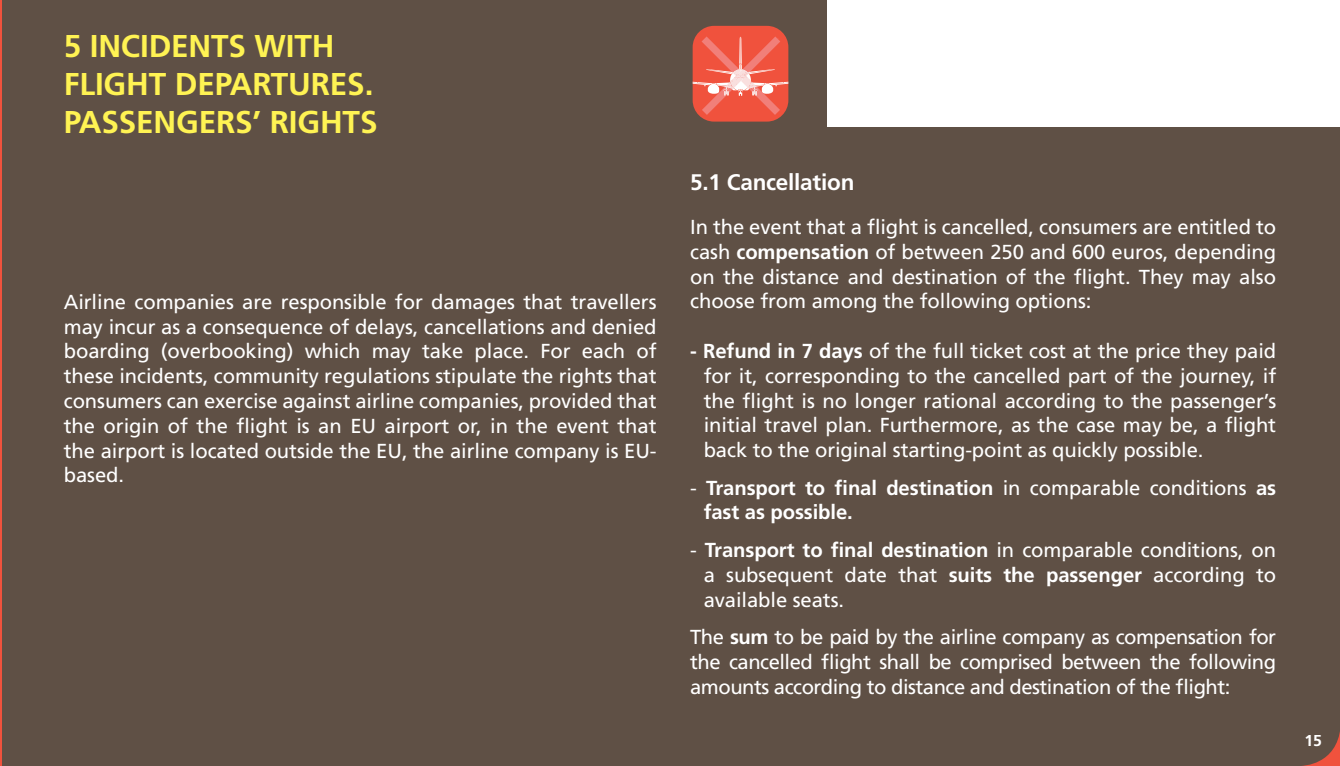
<style>
.page{position:relative;width:1340px;height:766px;background:#fff}
.page>*{position:absolute;margin:0;border:0;box-sizing:border-box;transform-origin:0 0}
.t1{font:700 31.5px "Frutiger LT Std";letter-spacing:-.005em;color:#fff353}
.t2{font:700 22.5px "Frutiger LT Std";letter-spacing:-.01em;color:#fff}
.t3{font:20.25px/24.8px "Frutiger LT Std";letter-spacing:-.005em;color:#fff;text-align:justify}
.t4{font:700 20.25px/24.8px "Frutiger LT Std";letter-spacing:-.005em;color:#fff}
.t5{font:700 15.75px "Frutiger LT Std";color:#fff}
.s1{font-weight:700}
.s2{font-weight:400}
</style>
<div class="page">
<div style="left:0;top:127px;width:1339px;height:638px;background:#5f5045"></div>
<div style="left:0;top:0;width:826px;height:147px;background:#5f5045"></div>
<svg style="left:1308px;top:736px;width:31px;height:29px"></svg>
<hr style="left:0;top:127px;width:1px;height:638px;background:#f0523d">
<hr style="left:0;top:0;width:1px;height:147px;background:#f0523d">
<div style="left:692px;top:26px;width:96px;height:95px;background:#f0523d;border-radius:21px"></div>
<svg style="left:692px;top:36px;width:96px;height:79px"></svg>
<p class="t1" style="left:64px;top:28px;width:272px">5 INCIDENTS WITH</p>
<p class="t1" style="left:64px;top:65px;width:311px">FLIGHT DEPARTURES.</p>
<p class="t1" style="left:64px;top:103px;width:315px">PASSENGERS’ RIGHTS</p>
<p class="t3" style="left:64px;top:289px;width:594px">Airline companies are responsible for damages that travellers may incur as a consequence of delays, cancellations and denied boarding (overbooking) which may take place. For each of these incidents, community regulations stipulate the rights that consumers can exercise against airline companies, provided that the origin of the flight is an EU airport or, in the event that the airport is located outside the EU, the airline company is EU&shy;based.</p>
<p class="t2" style="left:690px;top:169px;width:166px">5.1 Cancellation</p>
<p class="t3" style="left:690px;top:215px;width:587px">In the event that a flight is cancelled, consumers are entitled to cash <span class="s1">compensation</span> of between 250 and 600 euros, depending on the distance and destination of the flight. They may also choose from among the following options:</p>
<p class="t3" style="left:703px;top:338px;width:574px;text-indent:-14px"><span class="s1">- Refund in 7 days</span> of the full ticket cost at the price they paid for it, corresponding to the cancelled part of the journey, if the flight is no longer rational according to the passenger’s initial travel plan. Furthermore, as the case may be, a flight back to the original starting-point as quickly possible.</p>
<p class="t4" style="left:703px;top:475px;width:574px;text-indent:-14px"><span class="s2">-</span> Transport to final destination <span class="s2">in comparable conditions</span> as fast as possible.</p>
<p class="t3" style="left:703px;top:537px;width:574px;text-indent:-14px">- <span class="s1">Transport to final destination</span> in comparable conditions, on a subsequent date that <span class="s1">suits the passenger</span> according to available seats.</p>
<p class="t3" style="left:690px;top:624px;width:587px">The <span class="s1">sum</span> to be paid by the airline company as compensation for the cancelled flight shall be comprised between the following amounts according to distance and destination of the flight:</p>
<p class="t5" style="left:1304px;top:730px;width:19px">15</p>
</div>
